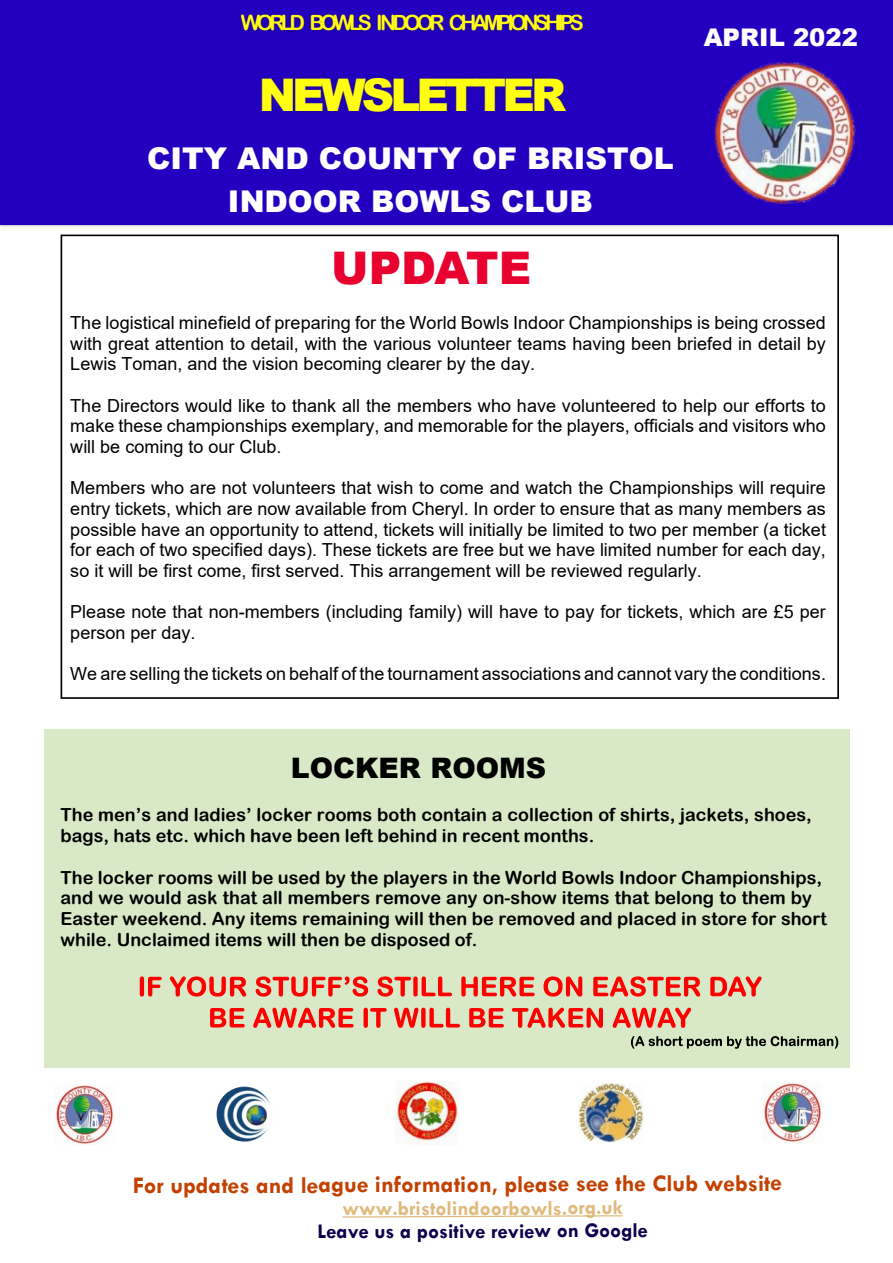
<style>
.page{position:relative;width:893px;height:1263px;background:#fff}
.page>*{position:absolute;margin:0;border:0;box-sizing:border-box;transform-origin:0 0}
.t1{font:900 45px "Arial";letter-spacing:-.085em;color:#fffd12}
.t2{font:900 45px "Arial";color:#e8002f}
.t3{font:900 30px/42.3px "Arial";color:#fff;text-align:center}
.t4{font:900 28.2px "Arial";color:#000}
.t5{font:900 24.3px "Arial";color:#fff}
.t6{font:700 24px "Tw Cen";letter-spacing:-.005em;color:#c34100}
.t7{font:700 21px "Tw Cen";letter-spacing:-.005em;color:#0b004c}
.t8{font:21px "Arial Rounded MT Bold";letter-spacing:-.185em;color:#fffd12}
.t9{font:700 21px "Tw Cen";letter-spacing:-.005em;color:#e0ba7c}
.t10{font:18px/20.7px "Arial";color:#000;text-align:justify}
.t11{font:18px/20.9px "Arial Rounded MT Bold";color:#000}
</style>
<div class="page">
<div style="left:44px;top:729px;width:805px;height:339px;background:#d9e9c8"></div>
<div style="left:0;top:0;width:893px;height:225px;background:#2300c0"></div>
<img style="left:240px;top:13px;width:345px;height:101px">
<svg style="left:343px;top:1215px;width:280px;height:2px"></svg>
<img style="left:714px;top:63px;width:141px;height:140px">
<img style="left:54px;top:1084px;width:60px;height:60px">
<img style="left:396px;top:1081px;width:63px;height:64px">
<img style="left:216px;top:1086px;width:59px;height:56px;border-radius:50%">
<img style="left:579px;top:1083px;width:65px;height:59px">
<img style="left:762px;top:1083px;width:60px;height:60px">
<div style="left:61px;top:235px;width:778px;height:464px;border:2px solid #000"></div>
<svg style="left:140px;top:976px;width:22px;height:20px"></svg>
<svg style="left:170px;top:976px;width:76px;height:20px"></svg>
<svg style="left:256px;top:976px;width:112px;height:20px"></svg>
<svg style="left:377px;top:976px;width:75px;height:20px"></svg>
<svg style="left:461px;top:976px;width:74px;height:20px"></svg>
<svg style="left:543px;top:976px;width:39px;height:20px"></svg>
<svg style="left:593px;top:976px;width:107px;height:20px"></svg>
<svg style="left:710px;top:976px;width:52px;height:20px"></svg>
<svg style="left:210px;top:1008px;width:35px;height:19px"></svg>
<svg style="left:253px;top:1008px;width:101px;height:20px"></svg>
<svg style="left:364px;top:1008px;width:23px;height:20px"></svg>
<svg style="left:394px;top:1008px;width:66px;height:20px"></svg>
<svg style="left:469px;top:1008px;width:35px;height:19px"></svg>
<svg style="left:512px;top:1008px;width:91px;height:20px"></svg>
<svg style="left:613px;top:1008px;width:78px;height:20px"></svg>
<svg style="left:631px;top:1036px;width:207px;height:13px"></svg>
<p class="t8" style="left:241px;top:15px;width:344px">WORLD BOWLS INDOOR CHAMPIONSHIPS</p>
<h1 class="t1" style="left:259px;top:79px;width:309px">NEWSLETTER</h1>
<h2 class="t3" style="left:147px;top:141px;width:528px">CITY AND COUNTY OF BRISTOL<br>INDOOR BOWLS CLUB</h2>
<h3 class="t5" style="left:704px;top:29px;width:156px">APRIL 2022</h3>
<h1 class="t2" style="left:331px;top:252px;width:202px">UPDATE</h1>
<p class="t10" style="left:70px;top:314px;width:757px">The logistical minefield of preparing for the World Bowls Indoor Championships is being crossed with great attention to detail, with the various volunteer teams having been briefed in detail by Lewis Toman, and the vision becoming clearer by the day.</p>
<p class="t10" style="left:70px;top:397px;width:757px">The Directors would like to thank all the members who have volunteered to help our efforts to make these championships exemplary, and memorable for the players, officials and visitors who will be coming to our Club.</p>
<p class="t10" style="left:70px;top:479px;width:757px">Members who are not volunteers that wish to come and watch the Championships will require entry tickets, which are now available from Cheryl. In order to ensure that as many members as possible have an opportunity to attend, tickets will initially be limited to two per member (a ticket for each of two specified days). These tickets are free but we have limited number for each day, so it will be first come, first served. This arrangement will be reviewed regularly.</p>
<p class="t10" style="left:70px;top:603px;width:757px">Please note that non-members (including family) will have to pay for tickets, which are £5 per person per day.</p>
<p class="t10" style="left:70px;top:665px;width:757px">We are selling the tickets on behalf of the tournament associations and cannot vary the conditions.</p>
<h3 class="t4" style="left:291px;top:758px;width:257px">LOCKER ROOMS</h3>
<p class="t11" style="left:61px;top:806px;width:753px">The men’s and ladies’ locker rooms both contain a collection of shirts, jackets, shoes, bags, hats etc. which have been left behind in recent months.</p>
<p class="t11" style="left:61px;top:868px;width:768px">The locker rooms will be used by the players in the World Bowls Indoor Championships, and we would ask that all members remove any on-show items that belong to them by Easter weekend. Any items remaining will then be removed and placed in store for short while. Unclaimed items will then be disposed of.</p>
<h3 class="t6" style="left:133px;top:1175px;width:651px">For updates and league information, please see the Club website</h3>
<p class="t9" style="left:343px;top:1200px;width:282px">www.bristolindoorbowls.org.uk</p>
<p class="t7" style="left:318px;top:1223px;width:332px">Leave us a positive review on Google</p>
</div>
